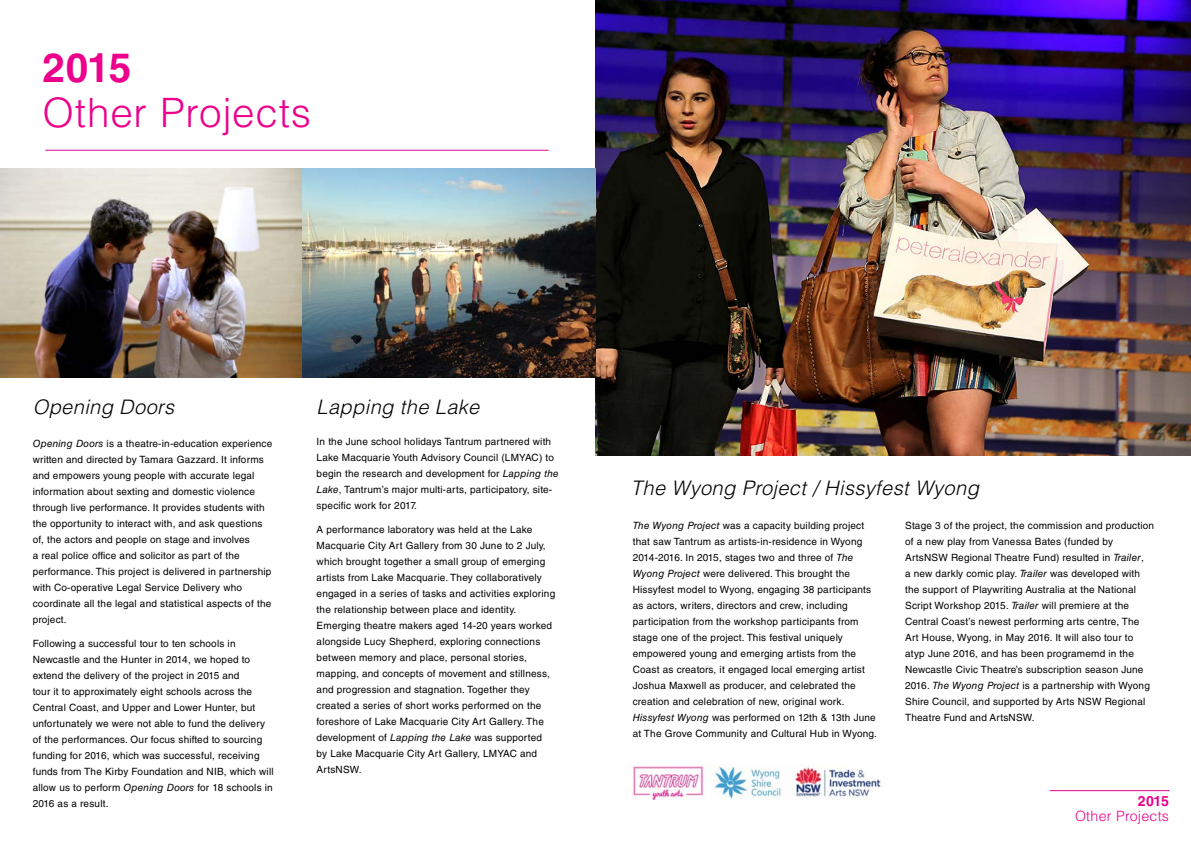
<style>
.page{position:relative;width:1191px;height:842px;background:#fff}
.page>*{position:absolute;margin:0;border:0;box-sizing:border-box;transform-origin:0 0}
.t1{font:300 40.5px "Helvetica LT Std";letter-spacing:.02em;color:#ec008c}
.t2{font:700 40.5px "Helvetica LT Std";color:#ec008c}
.t3{font:italic 300 20px "Helvetica LT Std";letter-spacing:.02em;color:#000}
.t4{font:300 14.2px "Helvetica LT Std";letter-spacing:.02em;color:#ec008c}
.t5{font:700 14.2px "Helvetica LT Std";color:#ec008c}
.t6{font:10px/16px "Helvetica LT Std";letter-spacing:.02em;color:#000}
.s1{font-style:italic}
</style>
<div class="page">
<img style="left:595px;top:0;width:596px;height:456px">
<hr style="left:1050px;top:790px;width:119px;height:1px;background:#ec008c">
<hr style="left:45px;top:150px;width:503px;height:1px;background:#ec008c">
<img style="left:0;top:168px;width:595px;height:209px">
<img style="left:625px;top:764px;width:256px;height:36px">
<h1 class="t2" style="left:43px;top:43px;width:90px">2015</h1>
<h1 class="t1" style="left:43px;top:87px;width:270px">Other Projects</h1>
<h2 class="t3" style="left:33px;top:395px;width:143px">Opening Doors</h2>
<p class="t6" style="left:33px;top:436px;width:241px"><span class="s1">Opening Doors</span> is a theatre-in-education experience written and directed by Tamara Gazzard. It informs and empowers young people with accurate legal information about sexting and domestic violence through live performance. It provides students with the opportunity to interact with, and ask questions of, the actors and people on stage and involves<br>a real police office and solicitor as part of the performance. This project is delivered in partnership with Co-operative Legal Service Delivery who coordinate all the legal and statistical aspects of the project.</p>
<p class="t6" style="left:33px;top:636px;width:242px">Following a successful tour to ten schools in Newcastle and the Hunter in 2014, we hoped to extend the delivery of the project in 2015 and<br>tour it to approximately eight schools across the Central Coast, and Upper and Lower Hunter, but unfortunately we were not able to fund the delivery of the performances. Our focus shifted to sourcing funding for 2016, which was successful, receiving funds from The Kirby Foundation and NIB, which will allow us to perform <span class="s1">Opening Doors</span> for 18 schools in 2016 as a result.</p>
<h2 class="t3" style="left:316px;top:395px;width:164px">Lapping the Lake</h2>
<p class="t6" style="left:316px;top:433px;width:244px">In the June school holidays Tantrum partnered with Lake Macquarie Youth Advisory Council (LMYAC) to begin the research and development for <span class="s1">Lapping the Lake</span>, Tantrum’s major multi-arts, participatory, site&shy;specific work for 2017.</p>
<p class="t6" style="left:316px;top:521px;width:240px">A performance laboratory was held at the Lake Macquarie City Art Gallery from 30 June to 2 July, which brought together a small group of emerging artists from Lake Macquarie. They collaboratively engaged in a series of tasks and activities exploring the relationship between place and identity.<br>Emerging theatre makers aged 14-20 years worked alongside Lucy Shepherd, exploring connections between memory and place, personal stories, mapping, and concepts of movement and stillness, and progression and stagnation. Together they created a series of short works performed on the foreshore of Lake Macquarie City Art Gallery. The development of <span class="s1">Lapping the Lake</span> was supported<br>by Lake Macquarie City Art Gallery, LMYAC and ArtsNSW.</p>
<h2 class="t3" style="left:631px;top:476px;width:349px">The Wyong Project / Hissyfest Wyong</h2>
<p class="t6" style="left:633px;top:518px;width:246px"><span class="s1">The Wyong Project</span> was a capacity building project that saw Tantrum as artists-in-residence in Wyong 2014-2016. In 2015, stages two and three of <span class="s1">The Wyong Project</span> were delivered. This brought the Hissyfest model to Wyong, engaging 38 participants as actors, writers, directors and crew, including participation from the workshop participants from stage one of the project. This festival uniquely empowered young and emerging artists from the Coast as creators, it engaged local emerging artist Joshua Maxwell as producer, and celebrated the creation and celebration of new, original work.<br><span class="s1">Hissyfest Wyong</span> was performed on 12th &amp; 13th June at The Grove Community and Cultural Hub in Wyong.</p>
<p class="t6" style="left:905px;top:518px;width:250px">Stage 3 of the project, the commission and production of a new play from Vanessa Bates (funded by ArtsNSW Regional Theatre Fund) resulted in <span class="s1">Trailer</span>,<br>a new darkly comic play. <span class="s1">Trailer</span> was developed with the support of Playwriting Australia at the National Script Workshop 2015. <span class="s1">Trailer</span> will premiere at the Central Coast’s newest performing arts centre, The Art House, Wyong, in May 2016. It will also tour to atyp June 2016, and has been programemd in the Newcastle Civic Theatre’s subscription season June 2016. <span class="s1">The Wyong Project</span> is a partnership with Wyong Shire Council, and supported by Arts NSW Regional Theatre Fund and ArtsNSW.</p>
<h3 class="t5" style="left:1137px;top:792px;width:33px">2015</h3>
<h3 class="t4" style="left:1075px;top:807px;width:95px">Other Projects</h3>
</div>
